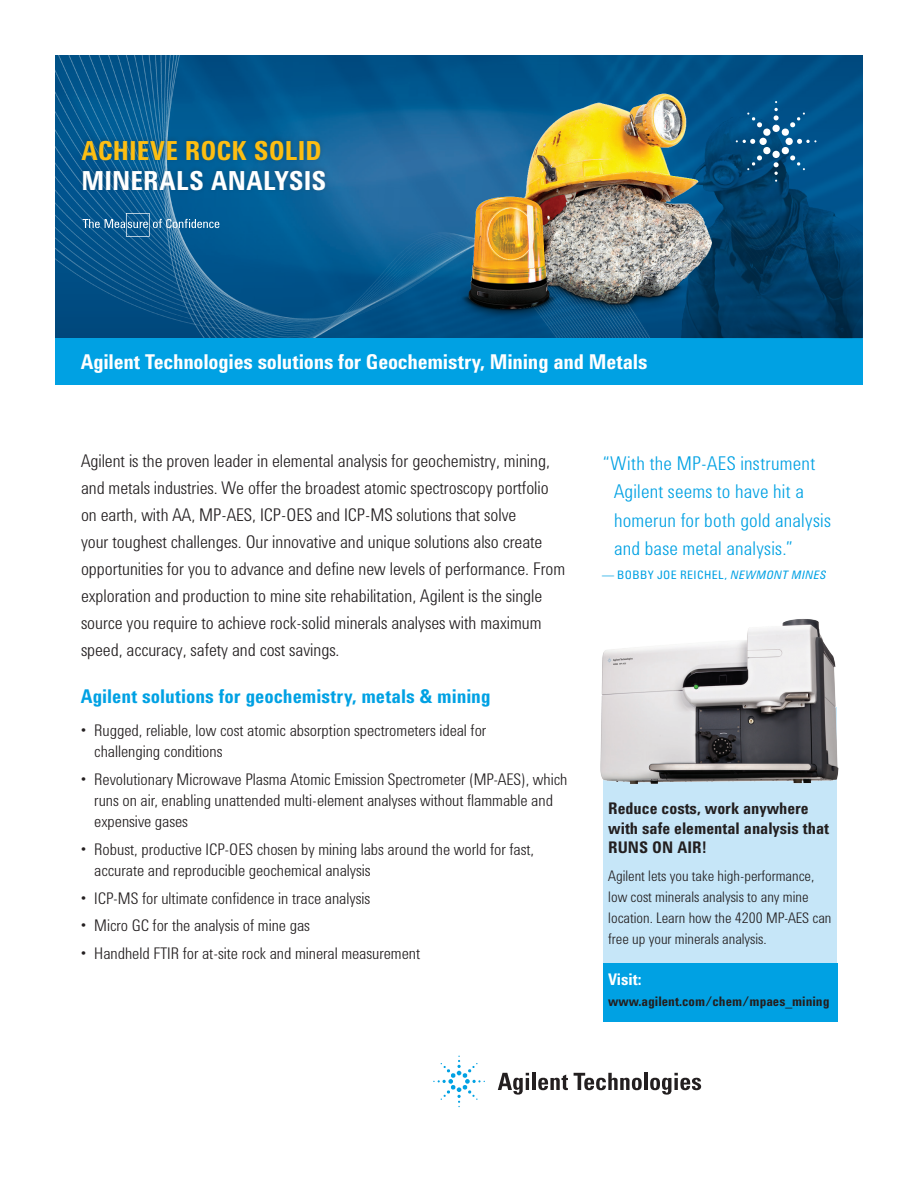
<style>
.page{position:relative;width:918px;height:1188px;background:#fff}
.page>*{position:absolute;margin:0;border:0;box-sizing:border-box;transform-origin:0 0}
.t1{font:700 27px "Agilent Condensed CFF";color:#fdbe12}
.t2{font:700 27px "Agilent Condensed CFF";letter-spacing:.005em;color:#fff}
.t3{font:700 21px "Agilent Condensed CFF";letter-spacing:-.01em;color:#fff}
.t4{font:300 19.5px/28.5px "Agilent Condensed CFF";letter-spacing:.01em;color:#00a1e3}
.t5{font:700 19.5px "Agilent Condensed CFF";color:#00a1e3}
.t6{font:300 18px/27px "Agilent Condensed CFF";color:#231f20}
.t7{font:300 16.5px/21px "Agilent Condensed CFF";color:#231f20}
.t8{font:700 16.5px/19.5px "Agilent Condensed CFF";color:#231f20}
.t9{font:700 16.5px "Agilent Condensed CFF";color:#fff}
.t10{font:300 15px/21px "Agilent Condensed CFF";color:#231f20}
.t11{font:700 13.5px "Agilent Condensed CFF";color:#231f20}
.t12{font:12px "Agilent Condensed CFF";letter-spacing:.03em;color:#00a1e3}
.s1{font-style:italic}
</style>
<div class="page">
<img style="left:55px;top:55px;width:808px;height:284px">
<div style="left:603px;top:707px;width:234px;height:303px;background:#c6e6f8"></div>
<div style="left:603px;top:963px;width:234px;height:59px;background:#00a1e3"></div>
<div style="left:77px;top:135px;width:253px;height:60px;background:#231f20;opacity:.25"></div>
<div style="left:55px;top:339px;width:808px;height:46px;background:#00a1e3"></div>
<img style="left:759px;top:66px;width:104px;height:272px">
<img style="left:600px;top:619px;width:239px;height:165px">
<img style="left:399px;top:66px;width:360px;height:273px">
<svg style="left:736px;top:101px;width:80px;height:81px;background:#165e8e"></svg>
<svg style="left:498px;top:1073px;width:31px;height:22px"></svg>
<hr style="left:532px;top:1073px;width:4px;height:17px;background:#231f20">
<svg style="left:538px;top:1075px;width:30px;height:15px"></svg>
<svg style="left:574px;top:1073px;width:68px;height:17px"></svg>
<hr style="left:644px;top:1073px;width:4px;height:17px;background:#231f20">
<svg style="left:650px;top:1073px;width:51px;height:22px"></svg>
<svg style="left:433px;top:1056px;width:52px;height:51px"></svg>
<svg style="left:83px;top:213px;width:136px;height:24px;background:#2c72a1"></svg>
<h1 class="t1" style="left:81px;top:130px;width:242px">ACHIEVE ROCK SOLID</h1>
<h1 class="t2" style="left:81px;top:160px;width:246px">MINERALS ANALYSIS</h1>
<p class="t3" style="left:81px;top:346px;width:568px">Agilent Technologies solutions for Geochemistry, Mining and Metals</p>
<p class="t6" style="left:81px;top:446px;width:486px">Agilent is the proven leader in elemental analysis for geochemistry, mining, and metals industries. We offer the broadest atomic spectroscopy portfolio on earth, with AA, MP-AES, ICP-OES and ICP-MS solutions that solve<br>your toughest challenges. Our innovative and unique solutions also create opportunities for you to advance and define new levels of performance. From exploration and production to mine site rehabilitation, Agilent is the single source you require to achieve rock-solid minerals analyses with maximum speed, accuracy, safety and cost savings.</p>
<p class="t5" style="left:81px;top:681px;width:411px">Agilent solutions for geochemistry, metals &amp; mining</p>
<p class="t7" style="left:94px;top:719px;width:394px;text-indent:-13px">• Rugged, reliable, low cost atomic absorption spectrometers ideal for challenging conditions</p>
<p class="t7" style="left:94px;top:768px;width:475px;text-indent:-13px">• Revolutionary Microwave Plasma Atomic Emission Spectrometer (MP-AES), which runs on air, enabling unattended multi-element analyses without flammable and expensive gases</p>
<p class="t7" style="left:94px;top:837px;width:441px;text-indent:-13px">• Robust, productive ICP-OES chosen by mining labs around the world for fast, accurate and reproducible geochemical analysis</p>
<p class="t7" style="left:81px;top:886px;width:291px">• ICP-MS for ultimate confidence in trace analysis</p>
<p class="t7" style="left:81px;top:914px;width:231px">• Micro GC for the analysis of mine gas</p>
<p class="t7" style="left:81px;top:942px;width:341px">• Handheld FTIR for at-site rock and mineral measurement</p>
<p class="t4" style="left:614px;top:447px;width:218px;text-indent:-12px">“With the MP-AES instrument<br>Agilent seems to have hit a homerun for both gold analysis and base metal analysis.”</p>
<p class="t12" style="left:602px;top:566px;width:225px">— BOBBY JOE REICHEL, <span class="s1">NEWMONT MINES</span></p>
<p class="t8" style="left:608px;top:798px;width:222px">Reduce costs, work anywhere with safe elemental analysis that<br>RUNS ON AIR!</p>
<p class="t10" style="left:608px;top:864px;width:225px">Agilent lets you take high-performance, low cost minerals analysis to any mine location. Learn how the 4200 MP-AES can free up your minerals analysis.</p>
<p class="t9" style="left:608px;top:967px;width:35px">Visit:</p>
<p class="t11" style="left:608px;top:992px;width:223px">www.agilent.com/chem/mpaes_mining</p>
</div>
